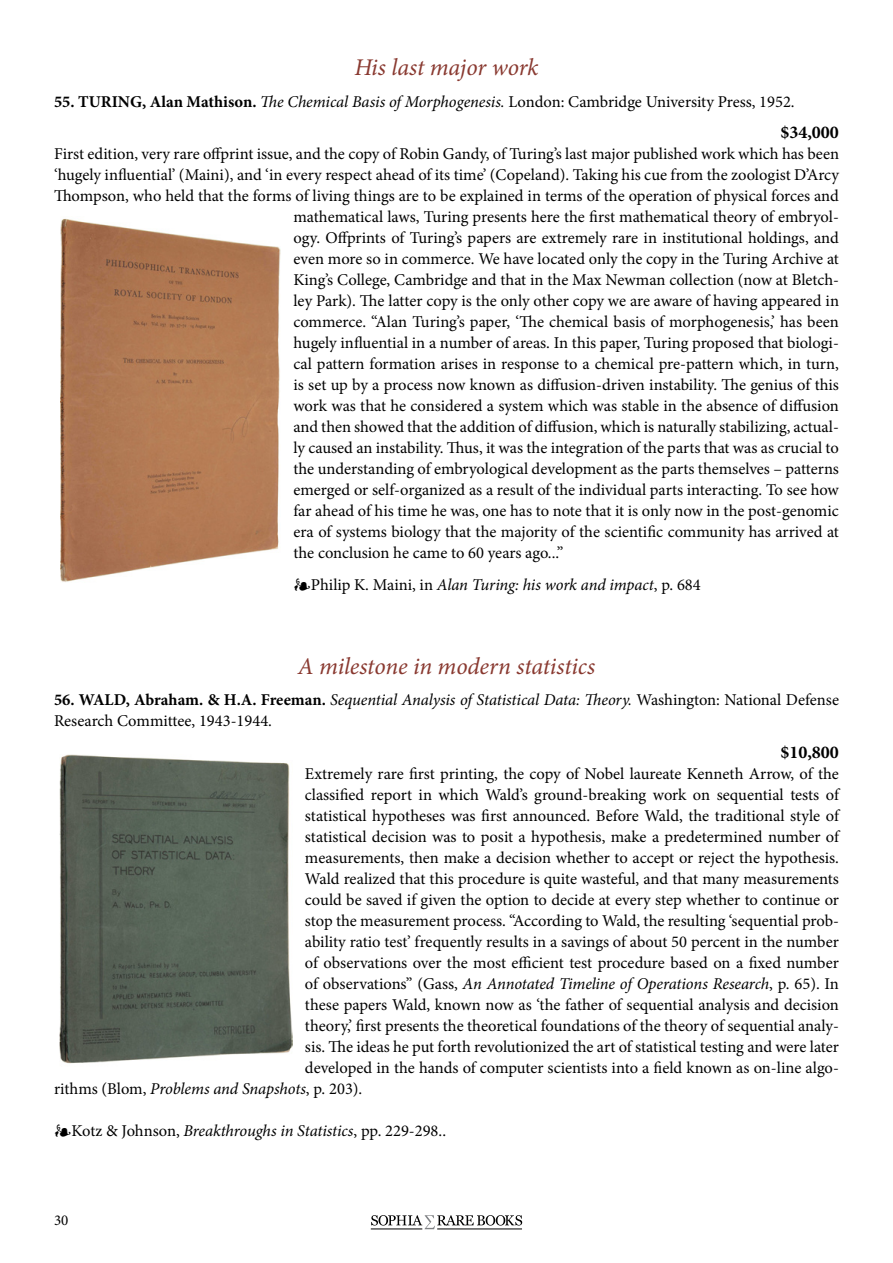
<style>
.page{position:relative;width:893px;height:1263px;background:#fff}
.page>*{position:absolute;margin:0;border:0;box-sizing:border-box;transform-origin:0 0}
.t1{font:italic 24px "Minion Pro";letter-spacing:-.01em;color:#893930}
.t2{font:700 18px "Minion Pro";color:#000}
.t3{font:16.5px/21px "Minion Pro";color:#000}
.t4{font:italic 16.5px "Minion Pro";letter-spacing:-.01em;color:#000}
.t5{font:15px "Minion Pro";color:#000}
.s1{font-weight:700}
.s2{font-style:italic}
.s3{font-style:normal}
</style>
<div class="page">
<svg style="left:371px;top:1215px;width:151px;height:14px"></svg>
<hr style="left:371px;top:1228px;width:51px;height:1px;background:#000101">
<hr style="left:437px;top:1228px;width:85px;height:1px;background:#000101">
<img style="left:60px;top:218px;width:220px;height:364px">
<img style="left:60px;top:755px;width:232px;height:309px">
<h1 class="t1" style="left:354px;top:51px;width:186px">His last major work</h1>
<p class="t3" style="left:54px;top:91px;width:742px"><span class="s1">55. TURING, Alan Mathison.</span> <span class="s2">The Chemical Basis of Morphogenesis.</span> London: Cambridge University Press, 1952.</p>
<p class="t2" style="left:780px;top:120px;width:60px">$34,000</p>
<p class="t3" style="left:54px;top:143px;width:786px">First edition, very rare offprint issue, and the copy of Robin Gandy, of Turing’s last major published work which has been</p>
<p class="t3" style="left:54px;top:164px;width:787px">‘hugely influential’ (Maini), and ‘in every respect ahead of its time’ (Copeland). Taking his cue from the zoologist D’Arcy</p>
<p class="t3" style="left:54px;top:185px;width:786px">Thompson, who held that the forms of living things are to be explained in terms of the operation of physical forces and</p>
<p class="t3" style="left:293px;top:206px;width:547px">mathematical laws, Turing presents here the first mathematical theory of embryol-</p>
<p class="t3" style="left:293px;top:227px;width:547px">ogy. Offprints of Turing’s papers are extremely rare in institutional holdings, and</p>
<p class="t3" style="left:293px;top:248px;width:547px">even more so in commerce. We have located only the copy in the Turing Archive at</p>
<p class="t3" style="left:293px;top:269px;width:547px">King’s College, Cambridge and that in the Max Newman collection (now at Bletch-</p>
<p class="t3" style="left:293px;top:290px;width:547px">ley Park). The latter copy is the only other copy we are aware of having appeared in</p>
<p class="t3" style="left:293px;top:311px;width:547px">commerce. “Alan Turing’s paper, ‘The chemical basis of morphogenesis,’ has been</p>
<p class="t3" style="left:293px;top:332px;width:547px">hugely influential in a number of areas. In this paper, Turing proposed that biologi-</p>
<p class="t3" style="left:293px;top:353px;width:547px">cal pattern formation arises in response to a chemical pre-pattern which, in turn,</p>
<p class="t3" style="left:293px;top:374px;width:547px">is set up by a process now known as diffusion-driven instability. The genius of this</p>
<p class="t3" style="left:293px;top:395px;width:547px">work was that he considered a system which was stable in the absence of diffusion</p>
<p class="t3" style="left:293px;top:416px;width:547px">and then showed that the addition of diffusion, which is naturally stabilizing, actual-</p>
<p class="t3" style="left:293px;top:437px;width:547px">ly caused an instability. Thus, it was the integration of the parts that was as crucial to</p>
<p class="t3" style="left:293px;top:458px;width:547px">the understanding of embryological development as the parts themselves – patterns</p>
<p class="t3" style="left:293px;top:479px;width:547px">emerged or self-organized as a result of the individual parts interacting. To see how</p>
<p class="t3" style="left:293px;top:500px;width:547px">far ahead of his time he was, one has to note that it is only now in the post-genomic</p>
<p class="t3" style="left:293px;top:521px;width:547px">era of systems biology that the majority of the scientific community has arrived at</p>
<p class="t3" style="left:293px;top:542px;width:272px">the conclusion he came to 60 years ago...”</p>
<p class="t4" style="left:293px;top:573px;width:409px"><span class="s3">❧Philip K. Maini, in</span> Alan Turing: his work and impact<span class="s3">, p. 684</span></p>
<h1 class="t1" style="left:298px;top:649px;width:299px">A milestone in modern statistics</h1>
<p class="t3" style="left:54px;top:689px;width:786px"><span class="s1">56. WALD, Abraham. &amp; H.A. Freeman.</span> <span class="s2">Sequential Analysis of Statistical Data: Theory.</span> Washington: National Defense<br>Research Committee, 1943-1944.</p>
<p class="t2" style="left:780px;top:739px;width:60px">$10,800</p>
<p class="t3" style="left:305px;top:763px;width:535px">Extremely rare first printing, the copy of Nobel laureate Kenneth Arrow, of the</p>
<p class="t3" style="left:305px;top:784px;width:535px">classified report in which Wald’s ground-breaking work on sequential tests of</p>
<p class="t3" style="left:305px;top:805px;width:535px">statistical hypotheses was first announced. Before Wald, the traditional style of</p>
<p class="t3" style="left:305px;top:826px;width:535px">statistical decision was to posit a hypothesis, make a predetermined number of</p>
<p class="t3" style="left:305px;top:847px;width:535px">measurements, then make a decision whether to accept or reject the hypothesis.</p>
<p class="t3" style="left:305px;top:868px;width:536px">Wald realized that this procedure is quite wasteful, and that many measurements</p>
<p class="t3" style="left:305px;top:889px;width:536px">could be saved if given the option to decide at every step whether to continue or</p>
<p class="t3" style="left:305px;top:910px;width:536px">stop the measurement process. “According to Wald, the resulting ‘sequential prob-</p>
<p class="t3" style="left:305px;top:931px;width:535px">ability ratio test’ frequently results in a savings of about 50 percent in the number</p>
<p class="t3" style="left:305px;top:952px;width:535px">of observations over the most efficient test procedure based on a fixed number</p>
<p class="t4" style="left:305px;top:972px;width:535px"><span class="s3">of observations” (Gass,</span> An Annotated Timeline of Operations Research<span class="s3">, p. 65). In</span></p>
<p class="t3" style="left:305px;top:994px;width:535px">these papers Wald, known now as ‘the father of sequential analysis and decision</p>
<p class="t3" style="left:305px;top:1015px;width:535px">theory,’ first presents the theoretical foundations of the theory of sequential analy-</p>
<p class="t3" style="left:305px;top:1036px;width:536px">sis. The ideas he put forth revolutionized the art of statistical testing and were later</p>
<p class="t3" style="left:305px;top:1057px;width:535px">developed in the hands of computer scientists into a field known as on-line algo-</p>
<p class="t3" style="left:54px;top:1078px;width:310px">rithms (Blom, <span class="s2">Problems and Snapshots</span>, p. 203).</p>
<p class="t3" style="left:54px;top:1120px;width:394px">❧Kotz &amp; Johnson, <span class="s2">Breakthroughs in Statistics</span>, pp. 229-298..</p>
<p class="t5" style="left:54px;top:1210px;width:16px">30</p>
</div>
